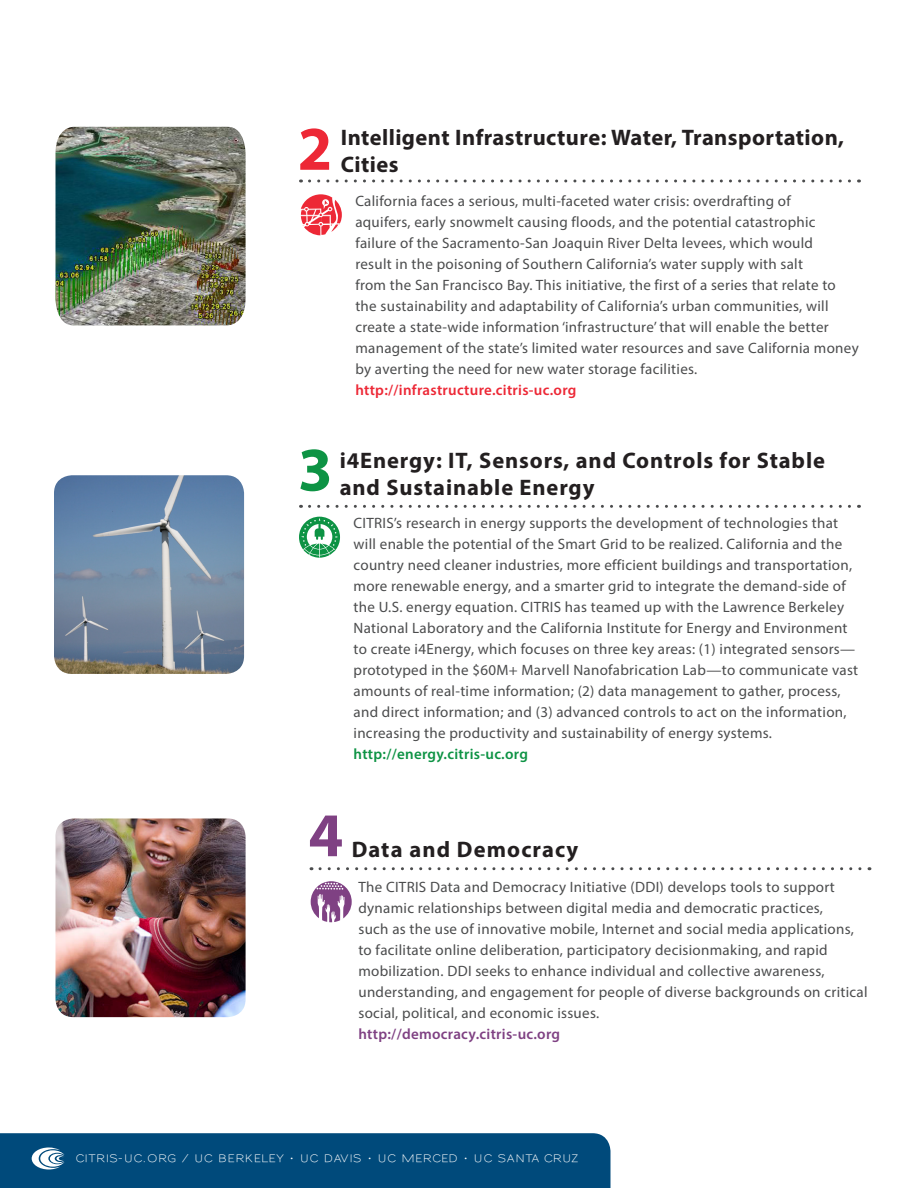
<style>
.page{position:relative;width:918px;height:1188px;background:#fff}
.page>*{position:absolute;margin:0;border:0;box-sizing:border-box;transform-origin:0 0}
.iniatives_w_number{font:700 62.55px "Myriad Pro";color:#0d9344}
.iniatives_w_number-2{font:700 62.55px "Myriad Pro";color:#7f4183}
.iniatives_w_number-3{font:700 62.55px "Myriad Pro";color:#ed2836}
.iniatives_w_number-4{font:700 22.5px/27px "Myriad Pro";letter-spacing:.04em;color:#231f20}
.iniatives_w_number-5{font:700 22.5px/27px "Myriad Pro";letter-spacing:.02em;color:#231f20}
.t1{font:15px/21px "Myriad Pro";letter-spacing:.02em;color:#4b4c4d}
.t2{font:600 15px "Myriad Pro";letter-spacing:.02em;color:#ed2836}
.t3{font:600 15px "Myriad Pro";letter-spacing:.02em;color:#7f4183}
.t4{font:600 15px "Myriad Pro";letter-spacing:.02em;color:#0d9344}
.t5{font:600 10.5px "Sansumi";letter-spacing:.055em;color:#fff}
</style>
<div class="page">
<img style="left:54px;top:475px;width:190px;height:199px">
<svg style="left:310px;top:505px;width:549px;height:3px"></svg>
<img style="left:56px;top:818px;width:190px;height:199px">
<svg style="left:320px;top:867px;width:550px;height:3px"></svg>
<svg style="left:311px;top:881px;width:41px;height:41px"></svg>
<div style="left:0;top:1133px;width:610px;height:55px;background:#004a7b"></div>
<svg style="left:310px;top:179px;width:549px;height:3px"></svg>
<img style="left:56px;top:127px;width:190px;height:198px">
<svg style="left:301px;top:194px;width:41px;height:41px"></svg>
<svg style="left:299px;top:517px;width:41px;height:41px"></svg>
<p class="iniatives_w_number-3" style="left:298px;top:108px;width:36px">2</p>
<p class="iniatives_w_number-5" style="left:341px;top:123px;width:505px">Intelligent Infrastructure: Water, Transportation,<br>Cities</p>
<p class="t1" style="left:355px;top:190px;width:505px">California faces a serious, multi-faceted water crisis: overdrafting of<br>aquifers, early snowmelt causing floods, and the potential catastrophic failure of the Sacramento-San Joaquin River Delta levees, which would<br>result in the poisoning of Southern California’s water supply with salt<br>from the San Francisco Bay. This initiative, the first of a series that relate to the sustainability and adaptability of California’s urban communities, will create a state-wide information ‘infrastructure’ that will enable the better management of the state’s limited water resources and save California money by averting the need for new water storage facilities.</p>
<p class="t2" style="left:355px;top:380px;width:223px">http://infrastructure.citris-uc.org</p>
<p class="iniatives_w_number" style="left:298px;top:429px;width:36px">3</p>
<p class="iniatives_w_number-4" style="left:340px;top:447px;width:487px">i4Energy: IT, Sensors, and Controls for Stable and Sustainable Energy</p>
<p class="t1" style="left:354px;top:512px;width:506px">CITRIS’s research in energy supports the development of technologies that will enable the potential of the Smart Grid to be realized. California and the country need cleaner industries, more efficient buildings and transportation, more renewable energy, and a smarter grid to integrate the demand-side of the U.S. energy equation. CITRIS has teamed up with the Lawrence Berkeley National Laboratory and the California Institute for Energy and Environment to create i4Energy, which focuses on three key areas: (1) integrated sensors— prototyped in the $60M+ Marvell Nanofabrication Lab—to communicate vast amounts of real-time information; (2) data management to gather, process, and direct information; and (3) advanced controls to act on the information, increasing the productivity and sustainability of energy systems.</p>
<p class="t4" style="left:354px;top:744px;width:176px">http://energy.citris-uc.org</p>
<p class="iniatives_w_number-2" style="left:309px;top:794px;width:36px">4</p>
<p class="iniatives_w_number-4" style="left:352px;top:835px;width:228px">Data and Democracy</p>
<p class="t1" style="left:358px;top:877px;width:511px">The CITRIS Data and Democracy Initiative (DDI) develops tools to support dynamic relationships between digital media and democratic practices,<br>such as the use of innovative mobile, Internet and social media applications, to facilitate online deliberation, participatory decisionmaking, and rapid mobilization. DDI seeks to enhance individual and collective awareness, understanding, and engagement for people of diverse backgrounds on critical social, political, and economic issues.</p>
<p class="t3" style="left:358px;top:1025px;width:203px">http://democracy.citris-uc.org</p>
<p class="t5" style="left:76px;top:1153px;width:504px">CITRIS-UC.ORG / UC BERKELEY • UC DAVIS • UC MERCED • UC SANTA CRUZ</p>
</div>
